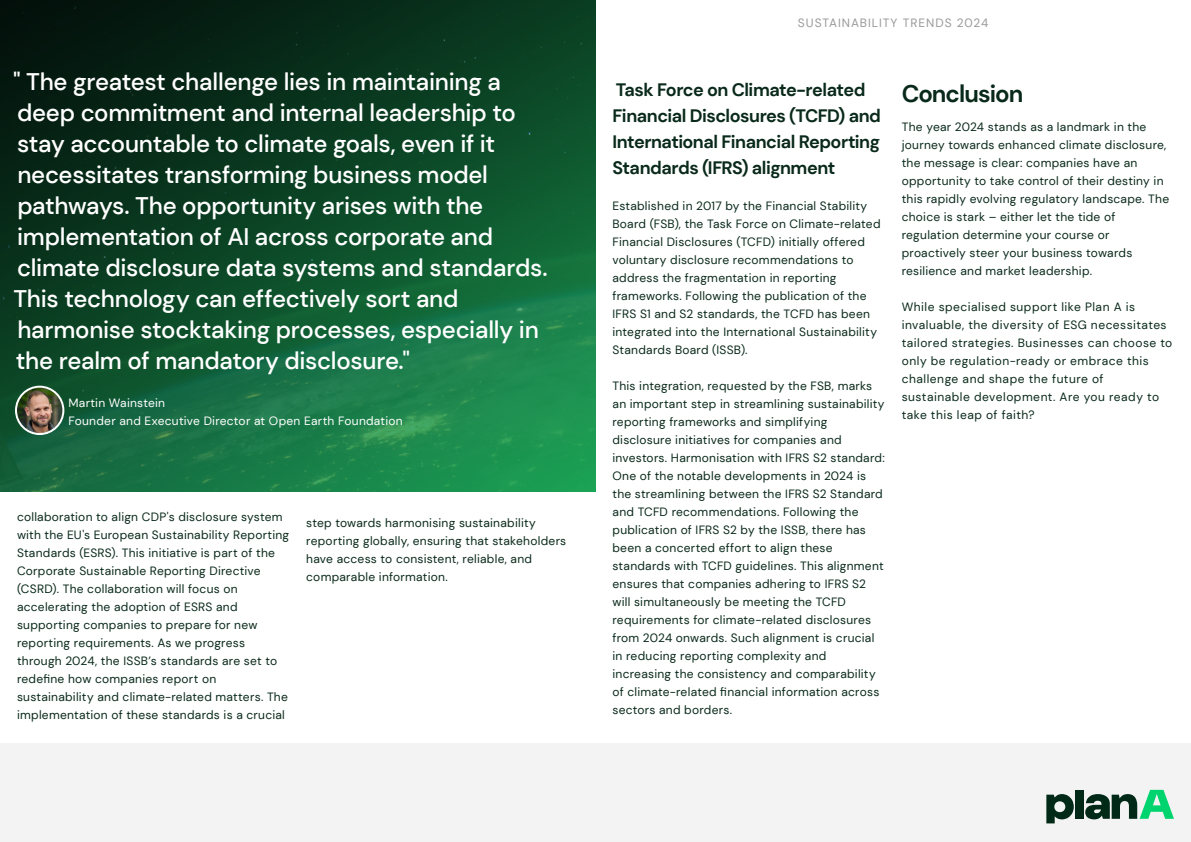
<style>
.page{position:relative;width:1191px;height:842px;background:#fff}
.page>*{position:absolute;margin:0;border:0;box-sizing:border-box;transform-origin:0 0}
.t1{font:500 24px/31px "DM Sans";letter-spacing:-.01em;color:#fff}
.t2{font:700 24px "DM Sans";letter-spacing:-.04em;color:#09291a}
.t3{font:700 18px/26px "DM Sans";letter-spacing:-.025em;color:#09291a}
.t4{font:12px/18px "DM Sans";letter-spacing:.02em;color:#09291a}
.t5{font:12px/18px "DM Sans";letter-spacing:.04em;color:#09291a}
.t6{font:12px/18px "DM Sans";letter-spacing:.02em;color:#fff}
.t7{font:12px "DM Sans";letter-spacing:.08em;color:#999}
</style>
<div class="page">
<div style="left:0;top:743px;width:1191px;height:98px;background:#f3f3f3"></div>
<svg style="left:1046px;top:794px;width:27px;height:29px"></svg>
<div style="left:1075px;top:790px;width:8px;height:29px;background:#002917"></div>
<svg style="left:1085px;top:790px;width:89px;height:29px"></svg>
<svg style="left:0;top:0;width:595px;height:492px;background:#0f512d"></svg>
<img style="left:17px;top:388px;width:45px;height:45px;border-radius:23px">
<div style="left:15px;top:386px;width:49px;height:49px;border:2px solid #fff;border-radius:50%"></div>
<p class="t1" style="left:13px;top:66px;width:536px">" The greatest challenge lies in maintaining a deep commitment and internal leadership to stay accountable to climate goals, even if it necessitates transforming business model pathways. The opportunity arises with the implementation of AI across corporate and climate disclosure data systems and standards.<br>This technology can effectively sort and harmonise stocktaking processes, especially in the realm of mandatory disclosure."</p>
<p class="t6" style="left:68px;top:393px;width:336px">Martin Wainstein<br>Founder and Executive Director at Open Earth Foundation</p>
<p class="t4" style="left:17px;top:508px;width:274px">collaboration to align CDP's disclosure system with the EU's European Sustainability Reporting Standards (ESRS). This initiative is part of the Corporate Sustainable Reporting Directive (CSRD). The collaboration will focus on accelerating the adoption of ESRS and supporting companies to prepare for new reporting requirements. As we progress through 2024, the ISSB’s standards are set to redefine how companies report on sustainability and climate-related matters. The implementation of these standards is a crucial</p>
<p class="t4" style="left:306px;top:514px;width:261px">step towards harmonising sustainability reporting globally, ensuring that stakeholders have access to consistent, reliable, and comparable information.</p>
<p class="t7" style="left:798px;top:15px;width:192px">SUSTAINABILITY TRENDS 2024</p>
<h2 class="t3" style="left:612px;top:76px;width:270px">Task Force on Climate-related<br>Financial Disclosures (TCFD) and<br>International Financial Reporting<br>Standards (IFRS) alignment</h2>
<p class="t4" style="left:612px;top:197px;width:269px">Established in 2017 by the Financial Stability Board (FSB), the Task Force on Climate-related Financial Disclosures (TCFD) initially offered voluntary disclosure recommendations to address the fragmentation in reporting frameworks. Following the publication of the IFRS S1 and S2 standards, the TCFD has been integrated into the International Sustainability Standards Board (ISSB).</p>
<p class="t4" style="left:612px;top:377px;width:274px">This integration, requested by the FSB, marks an important step in streamlining sustainability reporting frameworks and simplifying disclosure initiatives for companies and investors. Harmonisation with IFRS S2 standard:<br>One of the notable developments in 2024 is the streamlining between the IFRS S2 Standard and TCFD recommendations. Following the publication of IFRS S2 by the ISSB, there has been a concerted effort to align these standards with TCFD guidelines. This alignment ensures that companies adhering to IFRS S2 will simultaneously be meeting the TCFD requirements for climate-related disclosures from 2024 onwards. Such alignment is crucial in reducing reporting complexity and increasing the consistency and comparability of climate-related financial information across sectors and borders.</p>
<h1 class="t2" style="left:901px;top:78px;width:123px">Conclusion</h1>
<p class="t4" style="left:901px;top:118px;width:269px">The year 2024 stands as a landmark in the journey towards enhanced climate disclosure, the message is clear: companies have an opportunity to take control of their destiny in this rapidly evolving regulatory landscape. The choice is stark – either let the tide of regulation determine your course or proactively steer your business towards resilience and market leadership.</p>
<p class="t5" style="left:901px;top:298px;width:272px">While specialised support like Plan A is invaluable, the diversity of ESG necessitates tailored strategies. Businesses can choose to only be regulation-ready or embrace this challenge and shape the future of sustainable development. Are you ready to take this leap of faith?</p>
</div>
